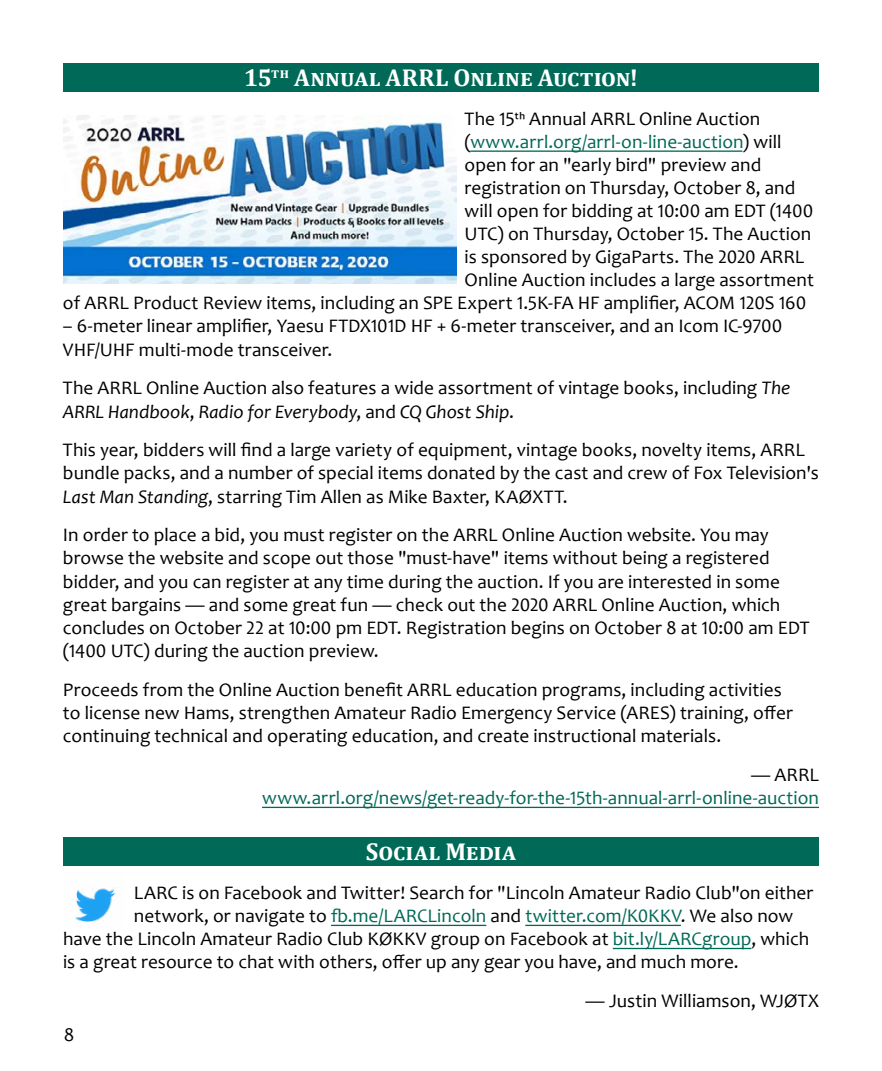
<style>
.page{position:relative;width:882px;height:1071px;background:#fff}
.page>*{position:absolute;margin:0;border:0;box-sizing:border-box;transform-origin:0 0}
.t1{font:700 24.5px "Cambria";color:#fff}
.t2{font:19.25px/23.1px "Candara";letter-spacing:.005em;color:#000}
.t3{font:19.25px "Candara";letter-spacing:.005em;color:#006957}
.s1{color:#000}
.s2{font-style:italic}
.s3{color:#006957}
</style>
<div class="page">
<div style="left:63px;top:63px;width:756px;height:28px;background:#006957"></div>
<hr style="left:470px;top:150px;width:272px;height:2px;background:#006957">
<hr style="left:262px;top:807px;width:557px;height:1px;background:#006957">
<img style="left:63px;top:116px;width:394px;height:168px">
<div style="left:63px;top:837px;width:756px;height:28px;background:#006957"></div>
<hr style="left:331px;top:925px;width:155px;height:1px;background:#006957">
<hr style="left:525px;top:925px;width:156px;height:1px;background:#006957">
<hr style="left:613px;top:948px;width:138px;height:1px;background:#006957">
<img style="left:75px;top:887px;width:41px;height:35px">
<p class="t1" style="left:244px;top:60px;width:396px">15<sup>th</sup> Annual ARRL Online Auction!</p>
<p class="t2" style="left:465px;top:107px;width:297px">The 15th Annual ARRL Online Auction</p>
<p class="t3" style="left:465px;top:129px;width:318px"><span class="s1">(</span>www.arrl.org/arrl-on-line-auction<span class="s1">) will</span></p>
<p class="t2" style="left:465px;top:153px;width:298px">open for an "early bird" preview and</p>
<p class="t2" style="left:465px;top:176px;width:332px">registration on Thursday, October 8, and</p>
<p class="t2" style="left:465px;top:199px;width:350px">will open for bidding at 10:00 am EDT (1400</p>
<p class="t2" style="left:465px;top:222px;width:348px">UTC) on Thursday, October 15. The Auction</p>
<p class="t2" style="left:465px;top:245px;width:341px">is sponsored by GigaParts. The 2020 ARRL</p>
<p class="t2" style="left:465px;top:268px;width:351px">Online Auction includes a large assortment</p>
<p class="t2" style="left:63px;top:291px;width:745px">of ARRL Product Review items, including an SPE Expert 1.5K-FA HF amplifier, ACOM 120S 160</p>
<p class="t2" style="left:63px;top:314px;width:721px">– 6-meter linear amplifier, Yaesu FTDX101D HF + 6-meter transceiver, and an Icom IC-9700<br>VHF/UHF multi-mode transceiver.</p>
<p class="t2" style="left:63px;top:376px;width:729px">The ARRL Online Auction also features a wide assortment of vintage books, including <span class="s2">The<br>ARRL Handbook</span>, <span class="s2">Radio for Everybody</span>, and <span class="s2">CQ Ghost Ship</span>.</p>
<p class="t2" style="left:63px;top:438px;width:757px">This year, bidders will find a large variety of equipment, vintage books, novelty items, ARRL bundle packs, and a number of special items donated by the cast and crew of Fox Television's<br><span class="s2">Last Man Standing</span>, starring Tim Allen as Mike Baxter, KAØXTT.</p>
<p class="t2" style="left:63px;top:523px;width:748px">In order to place a bid, you must register on the ARRL Online Auction website. You may browse the website and scope out those "must-have" items without being a registered bidder, and you can register at any time during the auction. If you are interested in some great bargains — and some great fun — check out the 2020 ARRL Online Auction, which concludes on October 22 at 10:00 pm EDT. Registration begins on October 8 at 10:00 am EDT (1400 UTC) during the auction preview.</p>
<p class="t2" style="left:63px;top:678px;width:732px">Proceeds from the Online Auction benefit ARRL education programs, including activities to license new Hams, strengthen Amateur Radio Emergency Service (ARES) training, offer continuing technical and operating education, and create instructional materials.</p>
<p class="t2" style="left:751px;top:763px;width:69px">— ARRL</p>
<p class="t3" style="left:262px;top:786px;width:558px">www.arrl.org/news/get-ready-for-the-15th-annual-arrl-online-auction</p>
<p class="t1" style="left:366px;top:834px;width:152px">Social Media</p>
<p class="t2" style="left:134px;top:881px;width:681px">LARC is on Facebook and Twitter! Search for "Lincoln Amateur Radio Club"on either</p>
<p class="t3" style="left:134px;top:904px;width:661px"><span class="s1">network, or navigate to</span> fb.me/LARCLincoln <span class="s1">and</span> twitter.com/K0KKV<span class="s1">. We also now</span></p>
<p class="t2" style="left:63px;top:927px;width:748px">have the Lincoln Amateur Radio Club KØKKV group on Facebook at <span class="s3">bit.ly/LARCgroup</span>, which</p>
<p class="t2" style="left:63px;top:950px;width:677px">is a great resource to chat with others, offer up any gear you have, and much more.</p>
<p class="t2" style="left:586px;top:989px;width:235px">— Justin Williamson, WJØTX</p>
<p class="t2" style="left:64px;top:1023px;width:12px">8</p>
</div>
